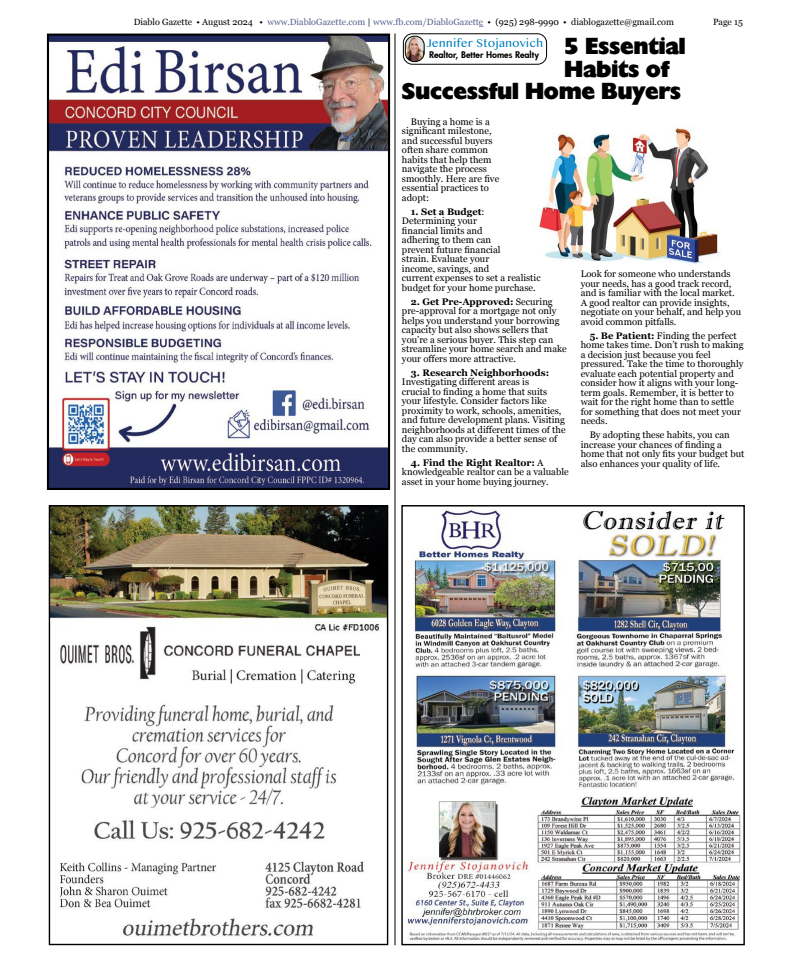
<style>
.page{position:relative;width:792px;height:972px;background:#fff}
.page>*{position:absolute;margin:0;border:0;box-sizing:border-box;transform-origin:0 0}
.t1{font:23px "Herald";color:#000}
.t2{font:12px "Oriya MN";color:#007ebc}
.t3{font:9.5px/9.5px "Georgia";color:#000}
.t4{font:700 9.5px "Georgia";color:#000}
.t5{font:9px "Georgia";color:#000}
.t6{font:800 9px "Futura";color:#000}
.s1{color:#57608c}
.s2{font-weight:700}
</style>
<div class="page">
<img style="left:535px;top:125px;width:186px;height:140px">
<img style="left:406px;top:508px;width:335px;height:433px">
<div style="left:401px;top:505px;width:344px;height:440px;border:1px solid #000"></div>
<img style="left:51px;top:507px;width:335px;height:430px">
<div style="left:49px;top:505px;width:339px;height:440px;border:1px solid #000"></div>
<div style="left:403px;top:33px;width:144px;height:32px;border:1px solid #000;border-radius:9px"></div>
<img style="left:405px;top:36px;width:18px;height:26px">
<div style="left:405px;top:36px;width:20px;height:26px;border:1px solid #000;border-radius:9px"></div>
<hr style="left:395px;top:33px;width:1px;height:912px;background:#000">
<img style="left:50px;top:37px;width:337px;height:450px">
<div style="left:47px;top:34px;width:343px;height:456px;border:2px solid #000"></div>
<p class="t5" style="left:134px;top:16px;width:542px">Diablo Gazette • August 2024 • <span class="s1">www.DiabloGazette.com</span> | <span class="s1">www.fb.com/DiabloGazette</span> • (925) 298-9990 • diablogazette@gmail.com</p>
<p class="t5" style="left:713px;top:16px;width:31px">Page 15</p>
<p class="t2" style="left:426px;top:37px;width:118px">Jennifer Stojanovich</p>
<p class="t6" style="left:429px;top:49px;width:111px">Realtor, Better Homes Realty</p>
<h1 class="t1" style="left:565px;top:34px;width:123px">5 Essential</h1>
<h1 class="t1" style="left:565px;top:56px;width:107px">Habits of</h1>
<h1 class="t1" style="left:402px;top:78px;width:281px">Successful Home Buyers</h1>
<p class="t3" style="left:402px;top:116px;width:99px;text-indent:9px">Buying a home is a significant milestone, and successful buyers often share common habits that help them navigate the process smoothly. Here are five essential practices to adopt:</p>
<p class="t3" style="left:402px;top:206px;width:140px;text-indent:9px"><span class="s2">1. Set a Budget</span>:<br>Determining your<br>financial limits and<br>adhering to them can<br>prevent future financial<br>strain. Evaluate your<br>income, savings, and<br>current expenses to set a realistic budget for your home purchase.</p>
<p class="t3" style="left:402px;top:296px;width:166px;text-indent:9px"><span class="s2">2. Get Pre-Approved:</span> Securing pre-approval for a mortgage not only helps you understand your borrowing capacity but also shows sellers that you’re a serious buyer. This step can streamline your home search and make your offers more attractive.</p>
<p class="t4" style="left:411px;top:365px;width:140px">3. Research Neighborhoods:</p>
<p class="t3" style="left:402px;top:377px;width:165px">Investigating different areas is<br>crucial to finding a home that suits your lifestyle. Consider factors like proximity to work, schools, amenities, and future development plans. Visiting neighborhoods at different times of the day can also provide a better sense of the community.</p>
<p class="t3" style="left:402px;top:457px;width:168px;text-indent:9px"><span class="s2">4. Find the Right Realtor:</span> A knowledgeable realtor can be a valuable asset in your home buying journey.</p>
<p class="t3" style="left:581px;top:269px;width:162px">Look for someone who understands your needs, has a good track record, and is familiar with the local market.<br>A good realtor can provide insights, negotiate on your behalf, and help you avoid common pitfalls.</p>
<p class="t3" style="left:581px;top:330px;width:164px;text-indent:9px"><span class="s2">5. Be Patient:</span> Finding the perfect home takes time. Don’t rush to making a decision just because you feel pressured. Take the time to thoroughly evaluate each potential property and consider how it aligns with your long&shy;term goals. Remember, it is better to wait for the right home than to settle for something that does not meet your needs.</p>
<p class="t3" style="left:581px;top:430px;width:165px;text-indent:9px">By adopting these habits, you can increase your chances of finding a home that not only fits your budget but also enhances your quality of life.</p>
</div>
